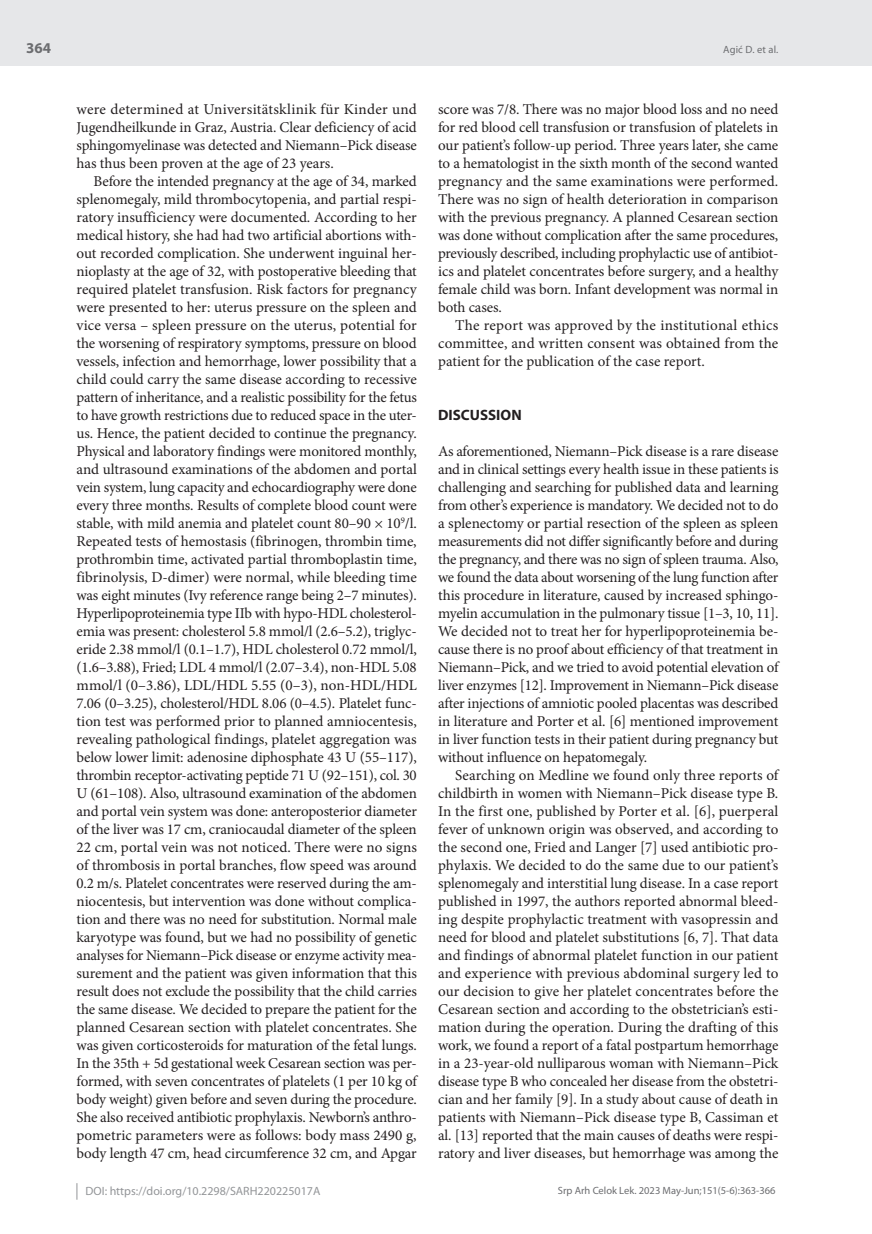
<style>
.page{position:relative;width:872px;height:1234px;background:#fff}
.page>*{position:absolute;margin:0;border:0;box-sizing:border-box;transform-origin:0 0}
.t1{font:15px/18px "Minion Pro";letter-spacing:-.01em;color:#231f20;text-align:justify}
.t2{font:700 15px "Myriad Pro";color:#231f20}
.t3{font:700 15px "Myriad Pro";color:#6c6d70}
.t4{font:12px "Myriad Pro";color:#939598}
.t5{font:10.5px "Myriad Pro";color:#6c6d70}
</style>
<div class="page">
<div style="left:0;top:0;width:872px;height:66px;background:#e6e7e9"></div>
<svg style="left:77px;top:1183px;width:1px;height:16px"></svg>
<p class="t3" style="left:26px;top:38px;width:26px">364</p>
<p class="t1" style="left:77px;top:100px;width:342px">were determined at Universitätsklinik für Kinder und Jugendheilkunde in Graz, Austria. Clear deficiency of acid sphingomyelinase was detected and Niemann–Pick disease has thus been proven at the age of 23 years.</p>
<p class="t1" style="left:77px;top:172px;width:342px;text-indent:17px">Before the intended pregnancy at the age of 34, marked splenomegaly, mild thrombocytopenia, and partial respi&shy;ratory insufficiency were documented. According to her medical history, she had had two artificial abortions with&shy;out recorded complication. She underwent inguinal her&shy;nioplasty at the age of 32, with postoperative bleeding that required platelet transfusion. Risk factors for pregnancy were presented to her: uterus pressure on the spleen and vice versa – spleen pressure on the uterus, potential for the worsening of respiratory symptoms, pressure on blood vessels, infection and hemorrhage, lower possibility that a child could carry the same disease according to recessive pattern of inheritance, and a realistic possibility for the fetus to have growth restrictions due to reduced space in the uter&shy;us. Hence, the patient decided to continue the pregnancy.<br>Physical and laboratory findings were monitored monthly, and ultrasound examinations of the abdomen and portal vein system, lung capacity and echocardiography were done every three months. Results of complete blood count were stable, with mild anemia and platelet count 80–90 × 10<sup>9</sup>/l.<br>Repeated tests of hemostasis (fibrinogen, thrombin time, prothrombin time, activated partial thromboplastin time, fibrinolysis, D-dimer) were normal, while bleeding time was eight minutes (Ivy reference range being 2–7 minutes).<br>Hyperlipoproteinemia type IIb with hypo-HDL cholesterol&shy;emia was present: cholesterol 5.8 mmol/l (2.6–5.2), triglyc&shy;eride 2.38 mmol/l (0.1–1.7), HDL cholesterol 0.72 mmol/l, (1.6–3.88), Fried; LDL 4 mmol/l (2.07–3.4), non-HDL 5.08 mmol/l (0–3.86), LDL/HDL 5.55 (0–3), non-HDL/HDL 7.06 (0–3.25), cholesterol/HDL 8.06 (0–4.5). Platelet func&shy;tion test was performed prior to planned amniocentesis, revealing pathological findings, platelet aggregation was below lower limit: adenosine diphosphate 43 U (55–117), thrombin receptor-activating peptide 71 U (92–151), col. 30<br>U (61–108). Also, ultrasound examination of the abdomen and portal vein system was done: anteroposterior diameter of the liver was 17 cm, craniocaudal diameter of the spleen 22 cm, portal vein was not noticed. There were no signs of thrombosis in portal branches, flow speed was around 0.2 m/s. Platelet concentrates were reserved during the am&shy;niocentesis, but intervention was done without complica&shy;tion and there was no need for substitution. Normal male karyotype was found, but we had no possibility of genetic analyses for Niemann–Pick disease or enzyme activity mea&shy;surement and the patient was given information that this result does not exclude the possibility that the child carries the same disease. We decided to prepare the patient for the planned Cesarean section with platelet concentrates. She was given corticosteroids for maturation of the fetal lungs.<br>In the 35th + 5d gestational week Cesarean section was per&shy;formed, with seven concentrates of platelets (1 per 10 kg of body weight) given before and seven during the procedure.<br>She also received antibiotic prophylaxis. Newborn’s anthro&shy;pometric parameters were as follows: body mass 2490 g, body length 47 cm, head circumference 32 cm, and Apgar</p>
<p class="t5" style="left:723px;top:43px;width:57px">Agić D. et al.</p>
<p class="t1" style="left:438px;top:100px;width:342px">score was 7/8. There was no major blood loss and no need for red blood cell transfusion or transfusion of platelets in our patient’s follow-up period. Three years later, she came to a hematologist in the sixth month of the second wanted pregnancy and the same examinations were performed.<br>There was no sign of health deterioration in comparison with the previous pregnancy. A planned Cesarean section was done without complication after the same procedures, previously described, including prophylactic use of antibiot&shy;ics and platelet concentrates before surgery, and a healthy female child was born. Infant development was normal in both cases.</p>
<p class="t1" style="left:438px;top:316px;width:342px;text-indent:17px">The report was approved by the institutional ethics committee, and written consent was obtained from the patient for the publication of the case report.</p>
<p class="t2" style="left:438px;top:405px;width:85px">DISCUSSION</p>
<p class="t1" style="left:438px;top:442px;width:342px">As aforementioned, Niemann–Pick disease is a rare disease and in clinical settings every health issue in these patients is challenging and searching for published data and learning from other’s experience is mandatory. We decided not to do a splenectomy or partial resection of the spleen as spleen measurements did not differ significantly before and during the pregnancy, and there was no sign of spleen trauma. Also, we found the data about worsening of the lung function after this procedure in literature, caused by increased sphingo&shy;myelin accumulation in the pulmonary tissue [1–3, 10, 11].<br>We decided not to treat her for hyperlipoproteinemia be&shy;cause there is no proof about efficiency of that treatment in Niemann–Pick, and we tried to avoid potential elevation of liver enzymes [12]. Improvement in Niemann–Pick disease after injections of amniotic pooled placentas was described in literature and Porter et al. [6] mentioned improvement in liver function tests in their patient during pregnancy but without influence on hepatomegaly.</p>
<p class="t1" style="left:438px;top:766px;width:342px;text-indent:17px">Searching on Medline we found only three reports of childbirth in women with Niemann–Pick disease type B.<br>In the first one, published by Porter et al. [6], puerperal fever of unknown origin was observed, and according to the second one, Fried and Langer [7] used antibiotic pro&shy;phylaxis. We decided to do the same due to our patient’s splenomegaly and interstitial lung disease. In a case report published in 1997, the authors reported abnormal bleed&shy;ing despite prophylactic treatment with vasopressin and need for blood and platelet substitutions [6, 7]. That data and findings of abnormal platelet function in our patient and experience with previous abdominal surgery led to our decision to give her platelet concentrates before the Cesarean section and according to the obstetrician’s esti&shy;mation during the operation. During the drafting of this work, we found a report of a fatal postpartum hemorrhage in a 23-year-old nulliparous woman with Niemann–Pick disease type B who concealed her disease from the obstetri&shy;cian and her family [9]. In a study about cause of death in patients with Niemann–Pick disease type B, Cassiman et al. [13] reported that the main causes of deaths were respi&shy;ratory and liver diseases, but hemorrhage was among the</p>
<p class="t4" style="left:86px;top:1183px;width:236px">DOI: https://doi.org/10.2298/SARH220225017A</p>
<p class="t5" style="left:558px;top:1184px;width:219px">Srp Arh Celok Lek. 2023 May-Jun;151(5-6):363-366</p>
</div>
